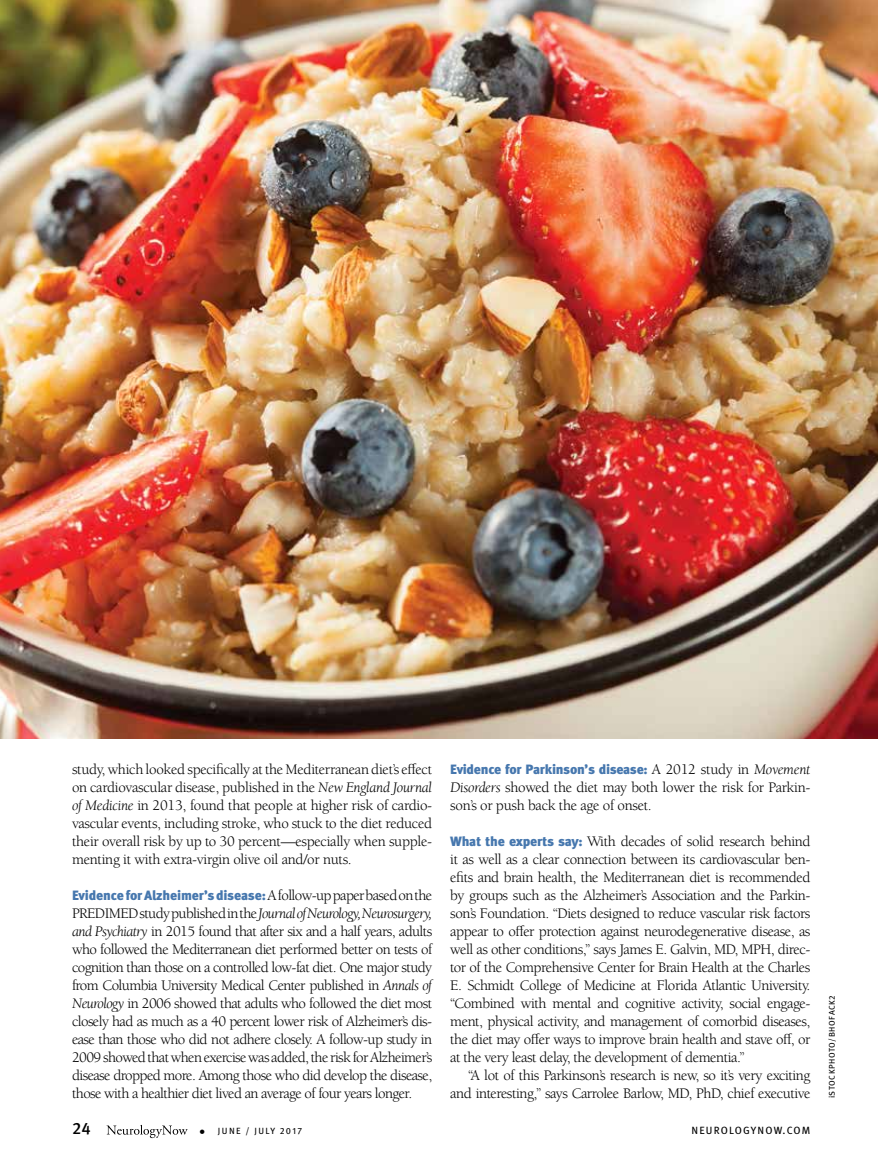
<style>
.page{position:relative;width:878px;height:1175px;background:#fff}
.page>*{position:absolute;margin:0;border:0;box-sizing:border-box;transform-origin:0 0}
.t1{font:500 16.5px "Meta OT";color:#000}
.t2{font:15px/18px "Berkeley Std";letter-spacing:-.03em;color:#000;text-align:justify}
.t3{font:900 13.5px "Meta OT";letter-spacing:-.02em;color:#4677ae}
.t4{font:10.5px "Meta OT";letter-spacing:.11em;color:#000}
.t5{font:9px "Meta OT";letter-spacing:.16em;color:#000}
.t6{font:8.25px "Meta OT";letter-spacing:.065em;color:#000}
.s1{font-style:italic}
.s2{font-family:"Berkeley Std";font-weight:400;font-size:15px;color:#000}
.s3{font-family:"Berkeley Std";font-weight:400;font-style:italic;font-size:15px;color:#000}
.s4{font-family:"Meta OT";font-weight:900;font-size:13.5px;color:#4677ae}
.s5{font-family:"Berkeley Std";font-size:16.5px}
</style>
<div class="page">
<svg style="left:106px;top:1124px;width:82px;height:14px"></svg>
<img style="left:0;top:0;width:878px;height:738px">
<p class="t2" style="left:72px;top:761px;width:362px">study, which looked specifically at the Mediterranean diet’s effect on cardiovascular disease, published in the <span class="s1">New England Journal of Medicine</span> in 2013, found that people at higher risk of cardio&shy;vascular events, including stroke, who stuck to the diet reduced their overall risk by up to 30 percent—especially when supple&shy;menting it with extra-virgin olive oil and/or nuts.</p>
<p class="t3" style="left:72px;top:887px;width:362px">Evidence for Alzheimer’s disease: <span class="s2">A follow-up paper based on the</span></p>
<p class="t2" style="left:72px;top:905px;width:362px">PREDIMED study published in the <span class="s1">Journal of Neurology, Neurosurgery, and Psychiatry</span> in 2015 found that after six and a half years, adults who followed the Mediterranean diet performed better on tests of cognition than those on a controlled low-fat diet. One major study from Columbia University Medical Center published in <span class="s1">Annals of Neurology</span> in 2006 showed that adults who followed the diet most closely had as much as a 40 percent lower risk of Alzheimer’s dis&shy;ease than those who did not adhere closely. A follow-up study in 2009 showed that when exercise was added, the risk for Alzheimer’s disease dropped more. Among those who did develop the disease, those with a healthier diet lived an average of four years longer.</p>
<p class="t3" style="left:450px;top:761px;width:362px">Evidence for Parkinson’s disease: <span class="s2">A 2012 study in</span> <span class="s3">Movement</span></p>
<p class="t2" style="left:450px;top:779px;width:361px"><span class="s1">Disorders</span> showed the diet may both lower the risk for Parkin&shy;son’s or push back the age of onset.</p>
<p class="t2" style="left:450px;top:833px;width:362px"><span class="s4">What the experts say:</span> With decades of solid research behind it as well as a clear connection between its cardiovascular ben&shy;efits and brain health, the Mediterranean diet is recommended by groups such as the Alzheimer’s Association and the Parkin&shy;son’s Foundation. “Diets designed to reduce vascular risk factors appear to offer protection against neurodegenerative disease, as well as other conditions,” says James E. Galvin, MD, MPH, direc&shy;tor of the Comprehensive Center for Brain Health at the Charles E. Schmidt College of Medicine at Florida Atlantic University. “Combined with mental and cognitive activity, social engage&shy;ment, physical activity, and management of comorbid diseases, the diet may offer ways to improve brain health and stave off, or at the very least delay, the development of dementia.”</p>
<p class="t2" style="left:450px;top:1067px;width:362px;text-align:right">“A lot of this Parkinson’s research is new, so it’s very exciting and interesting,” says Carrolee Barlow, MD, PhD, chief executive</p>
<p class="t1" style="left:72px;top:1118px;width:20px">24</p>
<p class="t5" style="left:198px;top:1125px;width:105px"><span class="s5">•</span> JUNE / JULY 2017</p>
<p class="t4" style="left:691px;top:1124px;width:120px">NEUROLOGYNOW.COM</p>
<p class="t6" style="left:826px;top:1098px;width:105px;rotate:-90deg">iSTOCKPHOTO/BHOFACK2</p>
</div>
